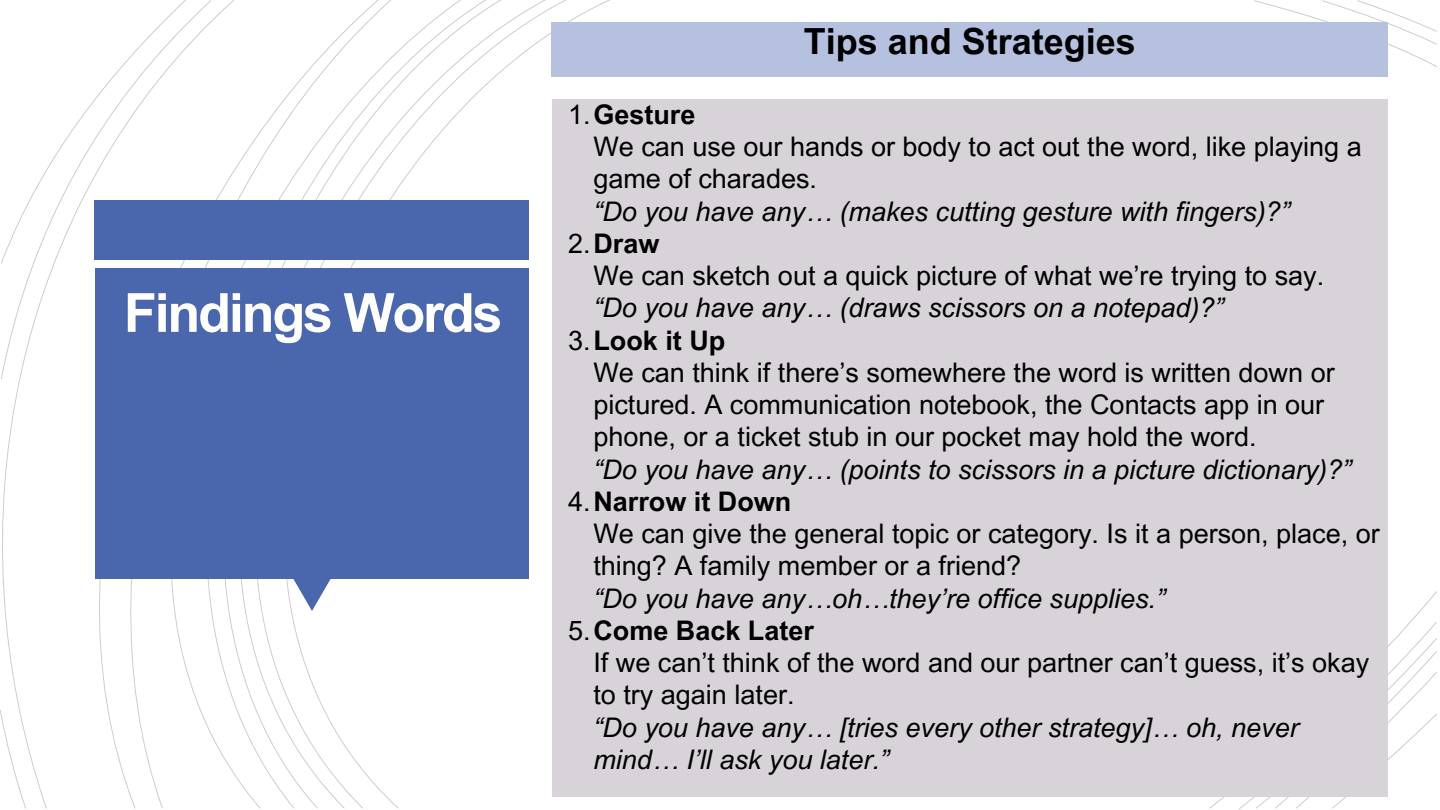
<style>
.page{position:relative;width:1440px;height:810px;background:#fff}
.page>*{position:absolute;margin:0;border:0;box-sizing:border-box;transform-origin:0 0}
.t1{font:700 54px "Arial MT Pro";letter-spacing:-.04em;color:#fffeff}
.t2{font:700 36px "Arial MT Pro";color:#000}
.t3{font:27px/32.2px "Arial MT Pro";color:#000}
.t4{font:italic 27px/32.2px "Arial MT Pro";color:#000}
.t5{font:700 27px "Arial MT Pro";color:#000}
.s1{font-weight:400}
</style>
<div class="page">
<svg style="left:1254px;top:0;width:183px;height:67px"></svg>
<svg style="left:1238px;top:622px;width:199px;height:188px"></svg>
<svg style="left:235px;top:0;width:144px;height:809px"></svg>
<svg style="left:2px;top:0;width:233px;height:809px"></svg>
<svg style="left:1px;top:0;width:211px;height:380px"></svg>
<svg style="left:0;top:709px;width:27px;height:100px"></svg>
<svg style="left:1px;top:0;width:186px;height:264px"></svg>
<div style="left:95px;top:201px;width:434px;height:59px;background:#4a66ac"></div>
<svg style="left:293px;top:579px;width:38px;height:32px"></svg>
<div style="left:95px;top:269px;width:434px;height:310px;background:#4a66ac"></div>
<div style="left:552px;top:22px;width:836px;height:55px;background:#b5c1df"></div>
<div style="left:552px;top:99px;width:836px;height:698px;background:#d8d3d9"></div>
<p class="t1" style="left:124px;top:293px;width:380px">Findings Words</p>
<h2 class="t2" style="left:804px;top:28px;width:334px">Tips and Strategies</h2>
<p class="t5" style="left:568px;top:104px;width:129px"><span class="s1">1.</span>Gesture</p>
<h1 class="t3" style="left:593px;top:134px;width:770px">We can use our hands or body to act out the word, like playing a game of charades.</h1>
<p class="t4" style="left:593px;top:198px;width:698px">“Do you have any… (makes cutting gesture with fingers)?”</p>
<p class="t5" style="left:568px;top:233px;width:93px"><span class="s1">2.</span>Draw</p>
<p class="t3" style="left:593px;top:263px;width:732px">We can sketch out a quick picture of what we’re trying to say.</p>
<p class="t4" style="left:593px;top:295px;width:632px">“Do you have any… (draws scissors on a notepad)?”</p>
<p class="t5" style="left:568px;top:330px;width:159px"><span class="s1">3.</span>Look it Up</p>
<p class="t3" style="left:593px;top:360px;width:743px">We can think if there’s somewhere the word is written down or pictured. A communication notebook, the Contacts app in our phone, or a ticket stub in our pocket may hold the word.</p>
<p class="t4" style="left:593px;top:456px;width:759px">“Do you have any… (points to scissors in a picture dictionary)?”</p>
<p class="t5" style="left:568px;top:491px;width:225px"><span class="s1">4.</span>Narrow it Down</p>
<p class="t3" style="left:593px;top:521px;width:788px">We can give the general topic or category. Is it a person, place, or thing? A family member or a friend?</p>
<p class="t4" style="left:593px;top:585px;width:573px">“Do you have any…oh…they’re office supplies.”</p>
<p class="t5" style="left:568px;top:620px;width:247px"><span class="s1">5.</span>Come Back Later</p>
<p class="t3" style="left:593px;top:650px;width:777px">If we can’t think of the word and our partner can’t guess, it’s okay to try again later.</p>
<p class="t4" style="left:593px;top:714px;width:707px">“Do you have any… [tries every other strategy]… oh, never mind… I’ll ask you later.”</p>
</div>
